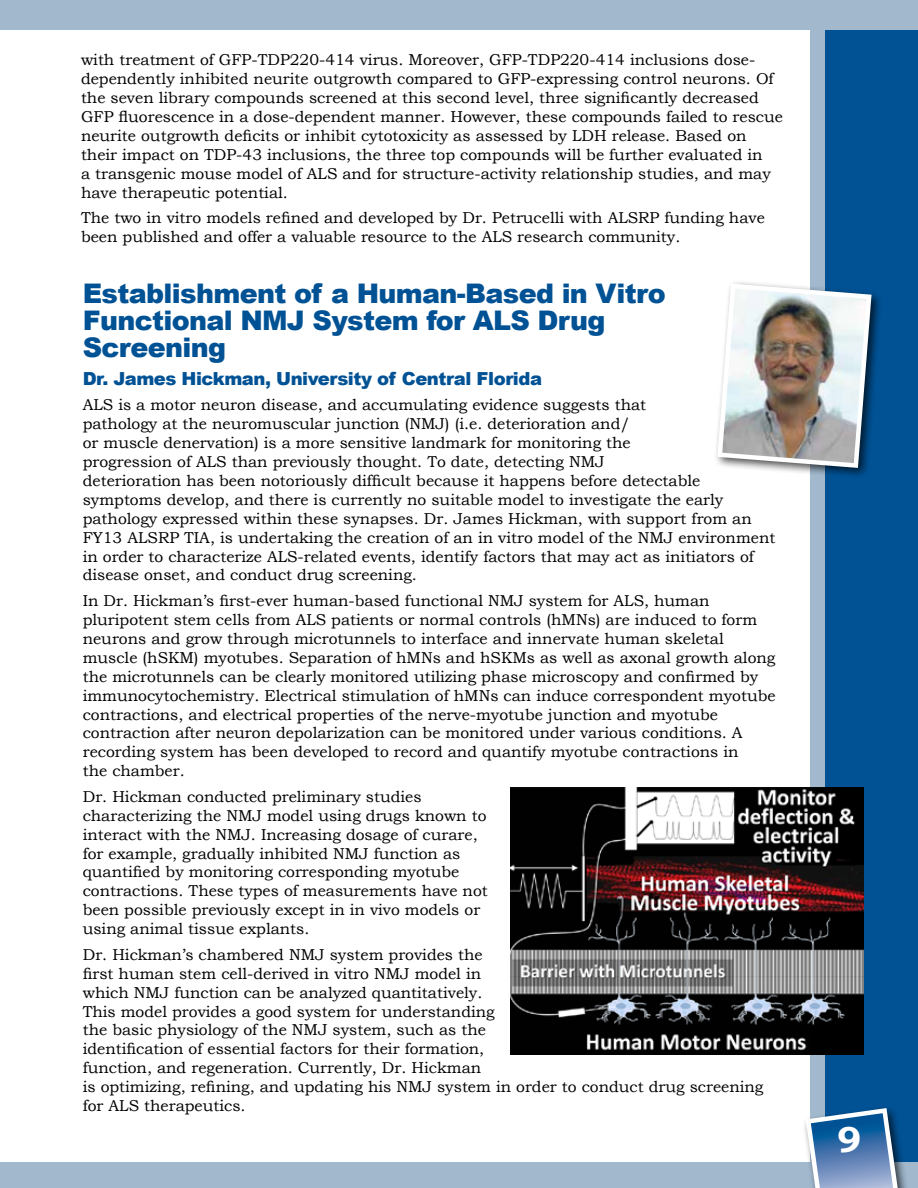
<style>
.page{position:relative;width:918px;height:1188px;background:#fff}
.page>*{position:absolute;margin:0;border:0;box-sizing:border-box;transform-origin:0 0}
.t1{font:700 36px "Bookman Old Style";color:#fff}
.t2{font:900 27px/27px "Arial";letter-spacing:-.025em;color:#005295}
.t3{font:900 18px "Arial";letter-spacing:-.025em;color:#005295}
.t4{font:15.75px/18.9px "Bookman Old Style";color:#000}
</style>
<div class="page">
<svg style="left:810px;top:30px;width:108px;height:1133px;background:#105c9a"></svg>
<div style="left:0;top:0;width:918px;height:30px;background:#a1b8cd"></div>
<div style="left:1px;top:1163px;width:917px;height:25px;background:#a1b8cd"></div>
<div style="left:802px;top:1104px;width:113px;height:84px;background:#000;opacity:.7"></div>
<svg style="left:803px;top:1106px;width:104px;height:82px"></svg>
<div style="left:714px;top:280px;width:169px;height:200px;background:#000;opacity:.7"></div>
<img style="left:715px;top:281px;width:159px;height:189px">
<img style="left:510px;top:787px;width:354px;height:267px">
<p class="t4" style="left:81px;top:51px;width:704px">with treatment of GFP-TDP220-414 virus. Moreover, GFP-TDP220-414 inclusions dose&shy;dependently inhibited neurite outgrowth compared to GFP-expressing control neurons. Of the seven library compounds screened at this second level, three significantly decreased GFP fluorescence in a dose-dependent manner. However, these compounds failed to rescue neurite outgrowth deficits or inhibit cytotoxicity as assessed by LDH release. Based on their impact on TDP-43 inclusions, the three top compounds will be further evaluated in<br>a transgenic mouse model of ALS and for structure-activity relationship studies, and may have therapeutic potential.</p>
<p class="t4" style="left:81px;top:208px;width:685px">The two in vitro models refined and developed by Dr. Petrucelli with ALSRP funding have been published and offer a valuable resource to the ALS research community.</p>
<h2 class="t2" style="left:83px;top:279px;width:585px">Establishment of a Human-Based in Vitro<br>Functional NMJ System for ALS Drug<br>Screening</h2>
<p class="t3" style="left:83px;top:365px;width:461px">Dr. James Hickman, University of Central Florida</p>
<p class="t4" style="left:83px;top:396px;width:694px">ALS is a motor neuron disease, and accumulating evidence suggests that<br>pathology at the neuromuscular junction (NMJ) (i.e. deterioration and/<br>or muscle denervation) is a more sensitive landmark for monitoring the<br>progression of ALS than previously thought. To date, detecting NMJ<br>deterioration has been notoriously difficult because it happens before detectable symptoms develop, and there is currently no suitable model to investigate the early pathology expressed within these synapses. Dr. James Hickman, with support from an FY13 ALSRP TIA, is undertaking the creation of an in vitro model of the NMJ environment in order to characterize ALS-related events, identify factors that may act as initiators of disease onset, and conduct drug screening.</p>
<p class="t4" style="left:83px;top:591px;width:694px">In Dr. Hickman’s first-ever human-based functional NMJ system for ALS, human pluripotent stem cells from ALS patients or normal controls (hMNs) are induced to form neurons and grow through microtunnels to interface and innervate human skeletal muscle (hSKM) myotubes. Separation of hMNs and hSKMs as well as axonal growth along the microtunnels can be clearly monitored utilizing phase microscopy and confirmed by immunocytochemistry. Electrical stimulation of hMNs can induce correspondent myotube contractions, and electrical properties of the nerve-myotube junction and myotube contraction after neuron depolarization can be monitored under various conditions. A recording system has been developed to record and quantify myotube contractions in<br>the chamber.</p>
<p class="t4" style="left:83px;top:787px;width:407px">Dr. Hickman conducted preliminary studies characterizing the NMJ model using drugs known to interact with the NMJ. Increasing dosage of curare, for example, gradually inhibited NMJ function as quantified by monitoring corresponding myotube contractions. These types of measurements have not been possible previously except in in vivo models or using animal tissue explants.</p>
<p class="t4" style="left:83px;top:945px;width:682px">Dr. Hickman’s chambered NMJ system provides the<br>first human stem cell-derived in vitro NMJ model in<br>which NMJ function can be analyzed quantitatively.<br>This model provides a good system for understanding<br>the basic physiology of the NMJ system, such as the<br>identification of essential factors for their formation,<br>function, and regeneration. Currently, Dr. Hickman<br>is optimizing, refining, and updating his NMJ system in order to conduct drug screening for ALS therapeutics.</p>
<h1 class="t1" style="left:838px;top:1114px;width:25px">9</h1>
</div>
